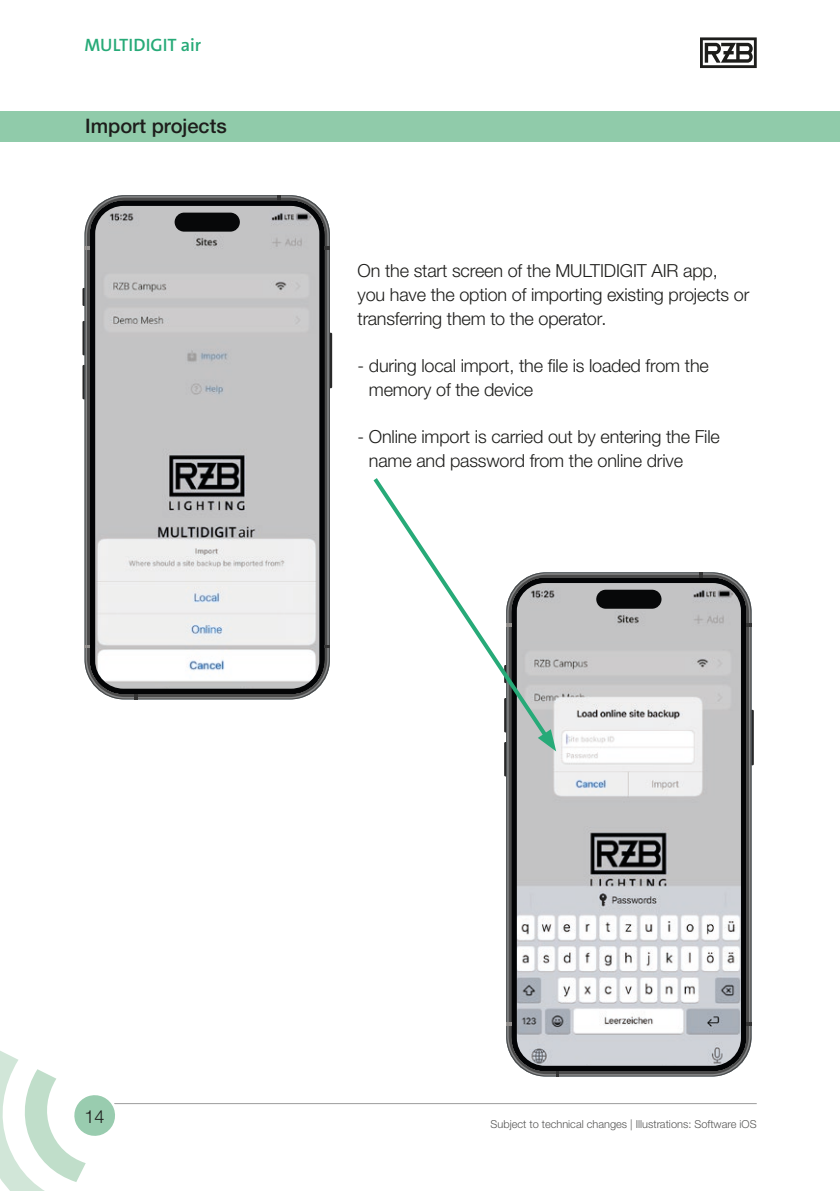
<style>
.page{position:relative;width:840px;height:1191px;background:#fff}
.page>*{position:absolute;margin:0;border:0;box-sizing:border-box;transform-origin:0 0}
.t1{font:500 20px "Helvetica Neue LTW1 G";color:#1d1d1b}
.t2{font:300 18px/24px "Helvetica Neue LTW1 G";letter-spacing:-.01em;color:#1d1d1b}
.t3{font:600 18px "The Sans B W6";color:#27aa78}
.t4{font:300 11px "Helvetica Neue LTW1 G";color:#575756}
</style>
<div class="page">
<svg style="left:700px;top:37px;width:56px;height:31px"></svg>
<div style="left:0;top:112px;width:839px;height:30px;background:#90cbaa"></div>
<hr style="left:84px;top:1103px;width:672px;height:1px;background:#9d9d9d">
<svg style="left:330px;top:333px;width:2px;height:55px"></svg>
<svg style="left:82px;top:288px;width:2px;height:18px"></svg>
<svg style="left:82px;top:321px;width:2px;height:34px"></svg>
<svg style="left:82px;top:365px;width:2px;height:34px"></svg>
<svg style="left:85px;top:196px;width:243px;height:502px;background:#b9b9ba"></svg>
<svg style="left:277px;top:195px;width:3px;height:5px"></svg>
<svg style="left:84px;top:247px;width:5px;height:3px"></svg>
<svg style="left:84px;top:645px;width:5px;height:3px"></svg>
<svg style="left:134px;top:694px;width:3px;height:5px"></svg>
<svg style="left:325px;top:645px;width:5px;height:3px"></svg>
<svg style="left:325px;top:247px;width:5px;height:3px"></svg>
<svg style="left:174px;top:213px;width:66px;height:19px"></svg>
<svg style="left:751px;top:710px;width:2px;height:55px"></svg>
<svg style="left:504px;top:745px;width:2px;height:31px"></svg>
<svg style="left:507px;top:573px;width:243px;height:502px"></svg>
<svg style="left:698px;top:572px;width:3px;height:5px"></svg>
<svg style="left:506px;top:1022px;width:5px;height:3px"></svg>
<svg style="left:746px;top:1022px;width:5px;height:3px"></svg>
<svg style="left:746px;top:624px;width:5px;height:3px"></svg>
<svg style="left:596px;top:590px;width:65px;height:19px"></svg>
<svg style="left:0;top:1051px;width:123px;height:140px"></svg>
<svg style="left:373px;top:478px;width:180px;height:267px"></svg>
<svg style="left:537px;top:729px;width:19px;height:22px"></svg>
<p class="t3" style="left:84px;top:33px;width:118px">MULTIDIGIT air</p>
<p class="t1" style="left:85px;top:114px;width:143px">Import projects</p>
<p class="t2" style="left:357px;top:259px;width:393px">On the start screen of the MULTIDIGIT AIR app, you have the option of importing existing projects or transferring them to the operator.</p>
<p class="t2" style="left:369px;top:354px;width:341px;text-indent:-11px">- during local import, the file is loaded from the memory of the device</p>
<p class="t2" style="left:369px;top:424px;width:352px;text-indent:-11px">- Online import is carried out by entering the File name and password from the online drive</p>
<p class="t2" style="left:84px;top:1104px;width:22px">14</p>
<p class="t4" style="left:490px;top:1117px;width:267px">Subject to technical changes | Illustrations: Software iOS</p>
</div>
